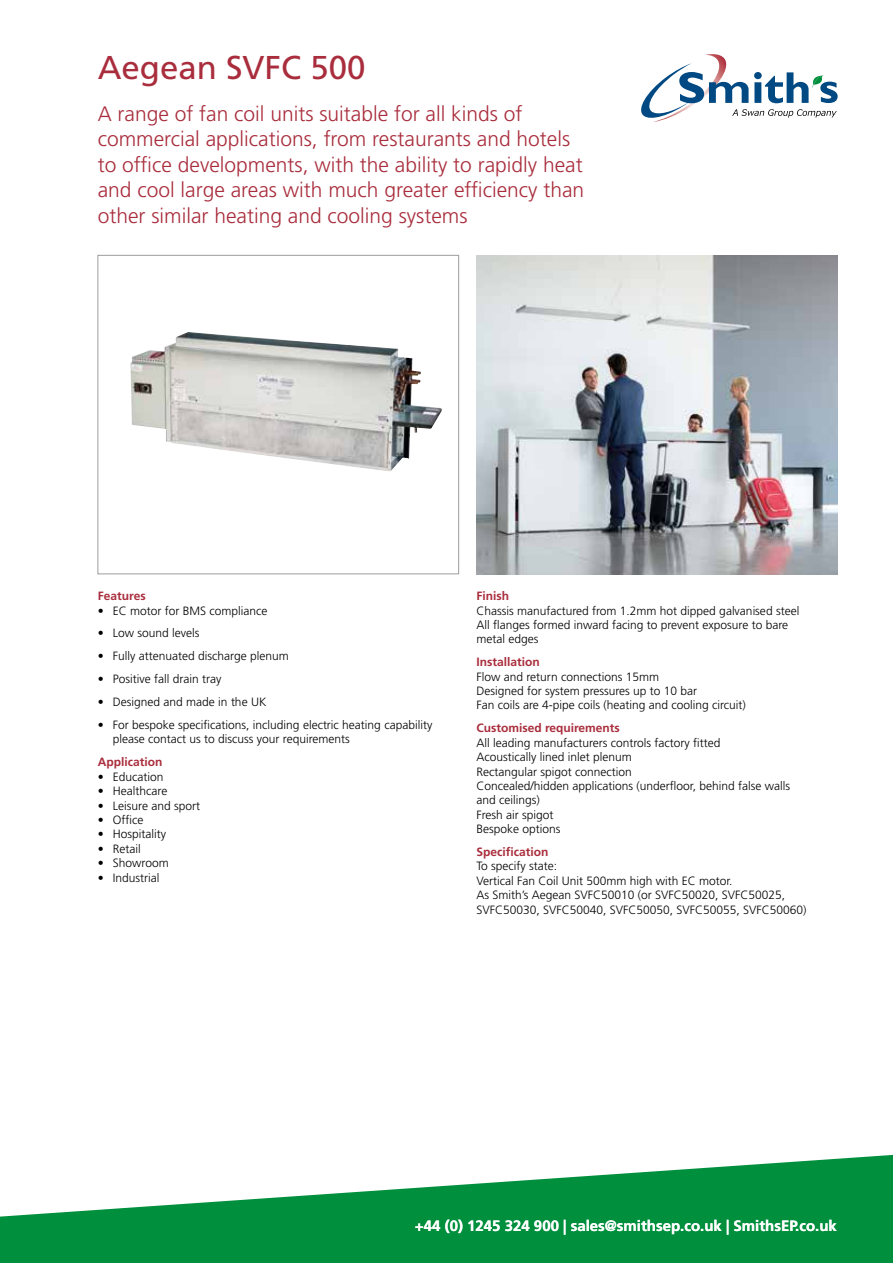
<style>
.page{position:relative;width:893px;height:1263px;background:#fff}
.page>*{position:absolute;margin:0;border:0;box-sizing:border-box;transform-origin:0 0}
.t1{font:33px "Frutiger LT Std";color:#a92d3c}
.t2{font:300 21px/25.5px "Frutiger LT Std";color:#a92d3c}
.t3{font:700 15px "Frutiger LT Std";color:#fff}
.t4{font:300 12px/14.4px "Frutiger LT Std";color:#000}
.t5{font:700 12px "Frutiger LT Std";color:#a92d3c}
</style>
<div class="page">
<svg style="left:641px;top:54px;width:197px;height:68px"></svg>
<svg style="left:0;top:1154px;width:893px;height:109px;fill:#00903d"></svg>
<img style="left:130px;top:332px;width:312px;height:139px">
<div style="left:98px;top:255px;width:361px;height:319px;border:1px solid #9d9d9c"></div>
<img style="left:477px;top:255px;width:361px;height:319px">
<h1 class="t1" style="left:98px;top:48px;width:269px">Aegean SVFC 500</h1>
<p class="t2" style="left:98px;top:101px;width:488px">A range of fan coil units suitable for all kinds of commercial applications, from restaurants and hotels to office developments, with the ability to rapidly heat and cool large areas with much greater efficiency than other similar heating and cooling systems</p>
<p class="t5" style="left:98px;top:589px;width:49px">Features</p>
<p class="t4" style="left:98px;top:603px;width:171px">• EC motor for BMS compliance</p>
<p class="t4" style="left:98px;top:626px;width:103px">• Low sound levels</p>
<p class="t4" style="left:98px;top:649px;width:193px">• Fully attenuated discharge plenum</p>
<p class="t4" style="left:98px;top:672px;width:125px">• Positive fall drain tray</p>
<p class="t4" style="left:98px;top:695px;width:170px">• Designed and made in the UK</p>
<p class="t4" style="left:113px;top:718px;width:321px;text-indent:-15px">• For bespoke specifications, including electric heating capability please contact us to discuss your requirements</p>
<p class="t5" style="left:98px;top:755px;width:66px">Application</p>
<p class="t4" style="left:98px;top:770px;width:67px">• Education</p>
<p class="t4" style="left:98px;top:784px;width:71px">• Healthcare</p>
<p class="t4" style="left:98px;top:798px;width:104px">• Leisure and sport</p>
<p class="t4" style="left:98px;top:813px;width:47px">• Office</p>
<p class="t4" style="left:98px;top:827px;width:70px">• Hospitality</p>
<p class="t4" style="left:98px;top:842px;width:44px">• Retail</p>
<p class="t4" style="left:98px;top:856px;width:72px">• Showroom</p>
<p class="t4" style="left:98px;top:870px;width:63px">• Industrial</p>
<p class="t5" style="left:476px;top:589px;width:34px">Finish</p>
<p class="t4" style="left:476px;top:603px;width:324px">Chassis manufactured from 1.2mm hot dipped galvanised steel<br>All flanges formed inward facing to prevent exposure to bare metal edges</p>
<p class="t5" style="left:476px;top:655px;width:65px">Installation</p>
<p class="t4" style="left:476px;top:669px;width:271px">Flow and return connections 15mm<br>Designed for system pressures up to 10 bar<br>Fan coils are 4-pipe coils (heating and cooling circuit)</p>
<p class="t5" style="left:476px;top:721px;width:145px">Customised requirements</p>
<p class="t4" style="left:476px;top:735px;width:315px">All leading manufacturers controls factory fitted<br>Acoustically lined inlet plenum<br>Rectangular spigot connection<br>Concealed/hidden applications (underfloor, behind false walls and ceilings)<br>Fresh air spigot<br>Bespoke options</p>
<p class="t5" style="left:476px;top:845px;width:74px">Specification</p>
<p class="t4" style="left:476px;top:859px;width:332px">To specify state:<br>Vertical Fan Coil Unit 500mm high with EC motor.<br>As Smith’s Aegean SVFC50010 (or SVFC50020, SVFC50025, SVFC50030, SVFC50040, SVFC50050, SVFC50055, SVFC50060)</p>
<p class="t3" style="left:415px;top:1217px;width:423px">+44 (0) 1245 324 900 | sales@smithsep.co.uk | SmithsEP.co.uk</p>
</div>
